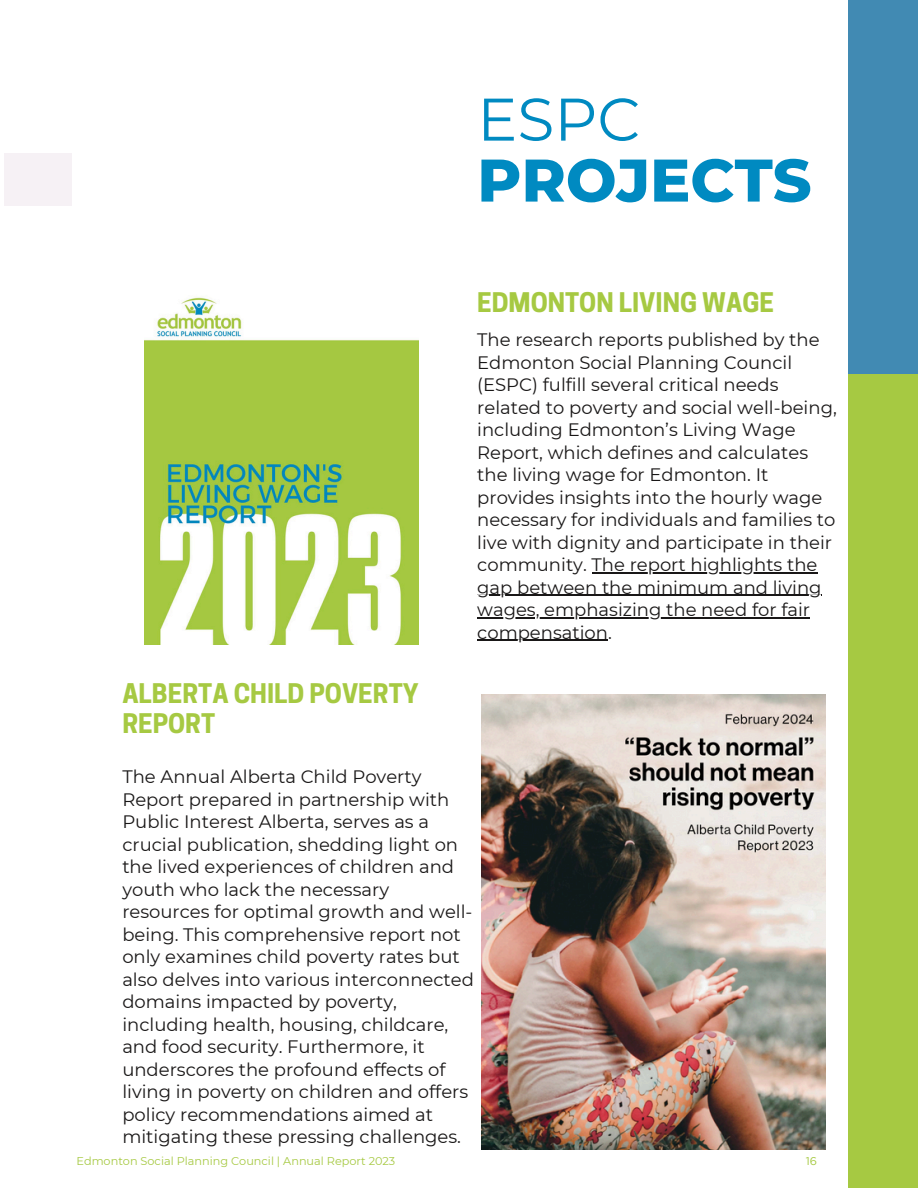
<style>
.page{position:relative;width:918px;height:1188px;background:#fff}
.page>*{position:absolute;margin:0;border:0;box-sizing:border-box;transform-origin:0 0}
.t1{font:800 60px "Montserrat";color:#008ac1}
.t2{font:60px "Montserrat";color:#008ac1}
.t3{font:700 25.35px/29.7px "Cooper Hewitt";color:#a6c942}
.t4{font:18px/22.5px "Montserrat";color:#191717}
.t5{font:11.25px "Montserrat";color:#a6c942}
.t6{font:11.25px "Gotham";color:#a6c942}
</style>
<div class="page">
<div style="left:5px;top:153px;width:67px;height:53px;background:#f6f1f5"></div>
<img style="left:145px;top:297px;width:273px;height:348px">
<img style="left:482px;top:695px;width:344px;height:454px">
<hr style="left:592px;top:572px;width:226px;height:1px;background:#191717">
<hr style="left:477px;top:595px;width:345px;height:1px;background:#191717">
<hr style="left:477px;top:617px;width:333px;height:1px;background:#191717">
<hr style="left:477px;top:640px;width:131px;height:1px;background:#191717">
<div style="left:848px;top:374px;width:70px;height:814px;background:#a6c942"></div>
<div style="left:848px;top:0;width:70px;height:374px;background:#418ab3"></div>
<p class="t2" style="left:477px;top:83px;width:165px">ESPC</p>
<p class="t1" style="left:477px;top:144px;width:336px">PROJECTS</p>
<p class="t3" style="left:477px;top:290px;width:298px">EDMONTON LIVING WAGE</p>
<p class="t4" style="left:477px;top:328px;width:361px">The research reports published by the Edmonton Social Planning Council (ESPC) fulfill several critical needs related to poverty and social well-being, including Edmonton’s Living Wage Report, which defines and calculates the living wage for Edmonton. It provides insights into the hourly wage necessary for individuals and families to live with dignity and participate in their community. The report highlights the</p>
<h4 class="t4" style="left:477px;top:576px;width:346px">gap between the minimum and living</h4>
<h3 class="t4" style="left:477px;top:598px;width:334px">wages, emphasizing the need for fair</h3>
<h4 class="t4" style="left:477px;top:621px;width:136px">compensation.</h4>
<h2 class="t3" style="left:122px;top:682px;width:298px">ALBERTA CHILD POVERTY<br>REPORT</h2>
<p class="t4" style="left:122px;top:766px;width:353px">The Annual Alberta Child Poverty Report prepared in partnership with Public Interest Alberta, serves as a crucial publication, shedding light on the lived experiences of children and youth who lack the necessary resources for optimal growth and well&shy;being. This comprehensive report not only examines child poverty rates but also delves into various interconnected domains impacted by poverty, including health, housing, childcare, and food security. Furthermore, it underscores the profound effects of living in poverty on children and offers policy recommendations aimed at mitigating these pressing challenges.</p>
<p class="t5" style="left:76px;top:1154px;width:320px">Edmonton Social Planning Council | Annual Report 2023</p>
<p class="t6" style="left:806px;top:1156px;width:13px">16</p>
</div>
